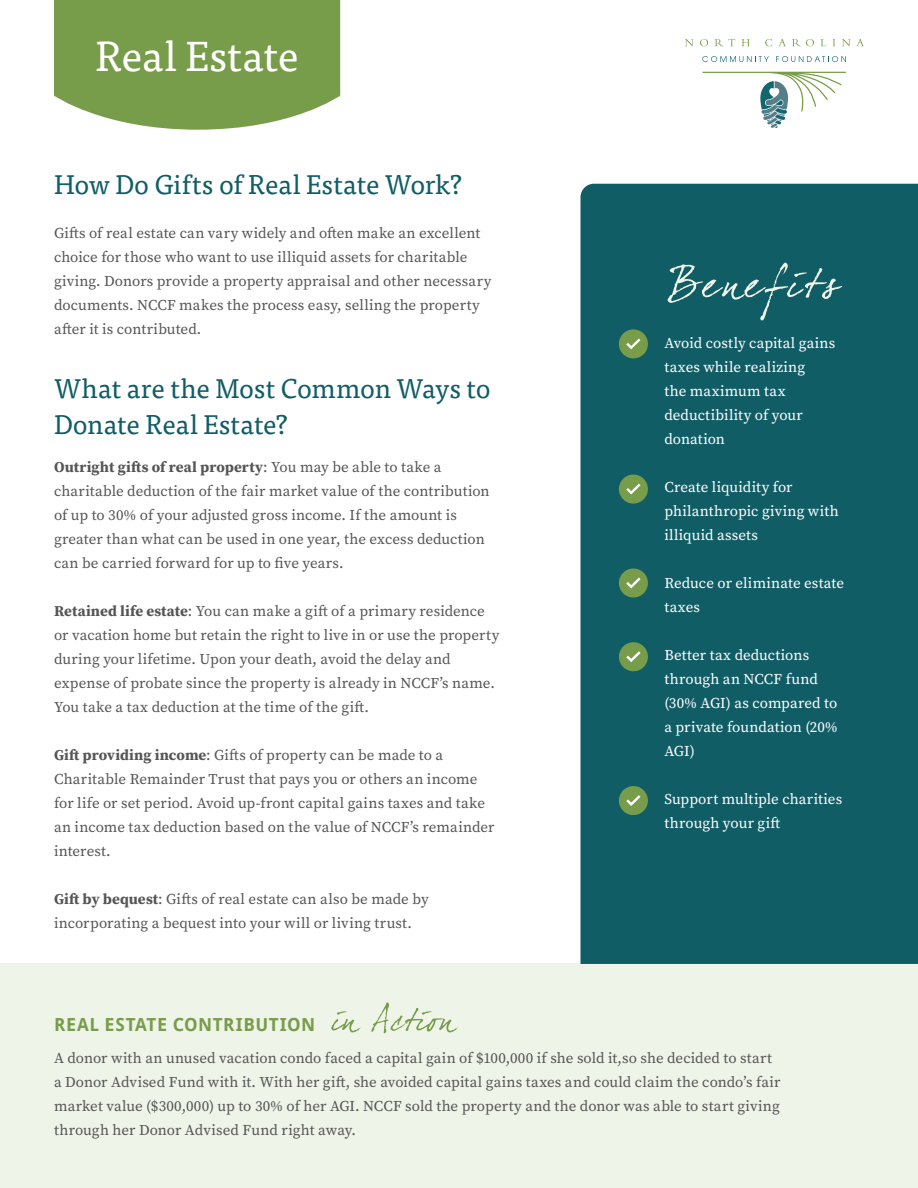
<style>
.page{position:relative;width:918px;height:1188px;background:#fff}
.page>*{position:absolute;margin:0;border:0;box-sizing:border-box;transform-origin:0 0}
.t1{font:42px "Tisa Pro";letter-spacing:-.005em;color:#fff}
.t2{font:27px/36px "Tisa Pro";letter-spacing:-.005em;color:#115d66}
.t3{font:700 18px "Droid Sans";letter-spacing:.03em;color:#789d4a}
.t4{font:15px/24px "Source Serif Pro";letter-spacing:.005em;color:#555}
.t5{font:15px/24px "Source Serif Pro";letter-spacing:.005em;color:#fff}
.s1{font-weight:700}
</style>
<div class="page">
<svg style="left:54px;top:0;width:286px;height:130px;background:#82a458"></svg>
<div style="left:0;top:964px;width:918px;height:224px;background:#eff4e9"></div>
<div style="left:580px;top:184px;width:338px;height:780px;background:#115d66"></div>
<div style="left:619px;top:329px;width:29px;height:29px;background:#789d4a;border-radius:50%"></div>
<svg style="left:626px;top:338px;width:15px;height:12px"></svg>
<div style="left:619px;top:475px;width:29px;height:29px;background:#789d4a;border-radius:50%"></div>
<svg style="left:626px;top:483px;width:15px;height:12px"></svg>
<div style="left:619px;top:569px;width:29px;height:29px;background:#789d4a;border-radius:50%"></div>
<svg style="left:626px;top:577px;width:15px;height:12px"></svg>
<div style="left:619px;top:642px;width:29px;height:29px;background:#789d4a;border-radius:50%"></div>
<svg style="left:626px;top:651px;width:15px;height:11px"></svg>
<div style="left:619px;top:786px;width:29px;height:29px;background:#789d4a;border-radius:50%"></div>
<svg style="left:626px;top:795px;width:15px;height:11px"></svg>
<svg style="left:331px;top:1002px;width:127px;height:31px"></svg>
<svg style="left:668px;top:263px;width:174px;height:57px;background:#2a6e75"></svg>
<svg style="left:685px;top:39px;width:9px;height:7px"></svg>
<svg style="left:700px;top:39px;width:8px;height:7px"></svg>
<svg style="left:715px;top:39px;width:20px;height:7px"></svg>
<svg style="left:742px;top:39px;width:8px;height:7px"></svg>
<svg style="left:765px;top:39px;width:7px;height:7px"></svg>
<svg style="left:779px;top:39px;width:7px;height:7px"></svg>
<svg style="left:792px;top:39px;width:22px;height:7px"></svg>
<svg style="left:820px;top:39px;width:6px;height:7px"></svg>
<svg style="left:833px;top:39px;width:2px;height:7px"></svg>
<svg style="left:842px;top:39px;width:22px;height:7px"></svg>
<svg style="left:702px;top:56px;width:67px;height:6px"></svg>
<svg style="left:776px;top:56px;width:70px;height:6px"></svg>
<svg style="left:702px;top:72px;width:144px;height:56px"></svg>
<p class="t1" style="left:96px;top:26px;width:204px">Real Estate</p>
<p class="t2" style="left:54px;top:165px;width:410px">How Do Gifts of Real Estate Work?</p>
<p class="t4" style="left:54px;top:221px;width:439px">Gifts of real estate can vary widely and often make an excellent choice for those who want to use illiquid assets for charitable giving. Donors provide a property appraisal and other necessary documents. NCCF makes the process easy, selling the property after it is contributed.</p>
<p class="t2" style="left:54px;top:369px;width:438px">What are the Most Common Ways to<br>Donate Real Estate?</p>
<p class="t4" style="left:54px;top:455px;width:437px"><span class="s1">Outright gifts of real property</span>: You may be able to take a charitable deduction of the fair market value of the contribution of up to 30% of your adjusted gross income. If the amount is greater than what can be used in one year, the excess deduction can be carried forward for up to five years.</p>
<p class="t4" style="left:54px;top:599px;width:447px"><span class="s1">Retained life estate</span>: You can make a gift of a primary residence or vacation home but retain the right to live in or use the property during your lifetime. Upon your death, avoid the delay and expense of probate since the property is already in NCCF’s name.<br>You take a tax deduction at the time of the gift.</p>
<p class="t4" style="left:54px;top:743px;width:442px"><span class="s1">Gift providing income</span>: Gifts of property can be made to a Charitable Remainder Trust that pays you or others an income for life or set period. Avoid up-front capital gains taxes and take an income tax deduction based on the value of NCCF’s remainder interest.</p>
<p class="t4" style="left:54px;top:887px;width:376px"><span class="s1">Gift by bequest</span>: Gifts of real estate can also be made by incorporating a bequest into your will or living trust.</p>
<p class="t3" style="left:54px;top:1012px;width:263px">REAL ESTATE CONTRIBUTION</p>
<p class="t5" style="left:664px;top:331px;width:173px">Avoid costly capital gains taxes while realizing<br>the maximum tax deductibility of your donation</p>
<p class="t5" style="left:664px;top:475px;width:176px">Create liquidity for philanthropic giving with illiquid assets</p>
<p class="t5" style="left:664px;top:571px;width:181px">Reduce or eliminate estate taxes</p>
<p class="t5" style="left:664px;top:643px;width:175px">Better tax deductions through an NCCF fund (30% AGI) as compared to a private foundation (20%<br>AGI)</p>
<p class="t5" style="left:664px;top:787px;width:179px">Support multiple charities through your gift</p>
<p class="t4" style="left:54px;top:1046px;width:728px">A donor with an unused vacation condo faced a capital gain of $100,000 if she sold it,so she decided to start a Donor Advised Fund with it. With her gift, she avoided capital gains taxes and could claim the condo’s fair market value ($300,000) up to 30% of her AGI. NCCF sold the property and the donor was able to start giving through her Donor Advised Fund right away.</p>
</div>
